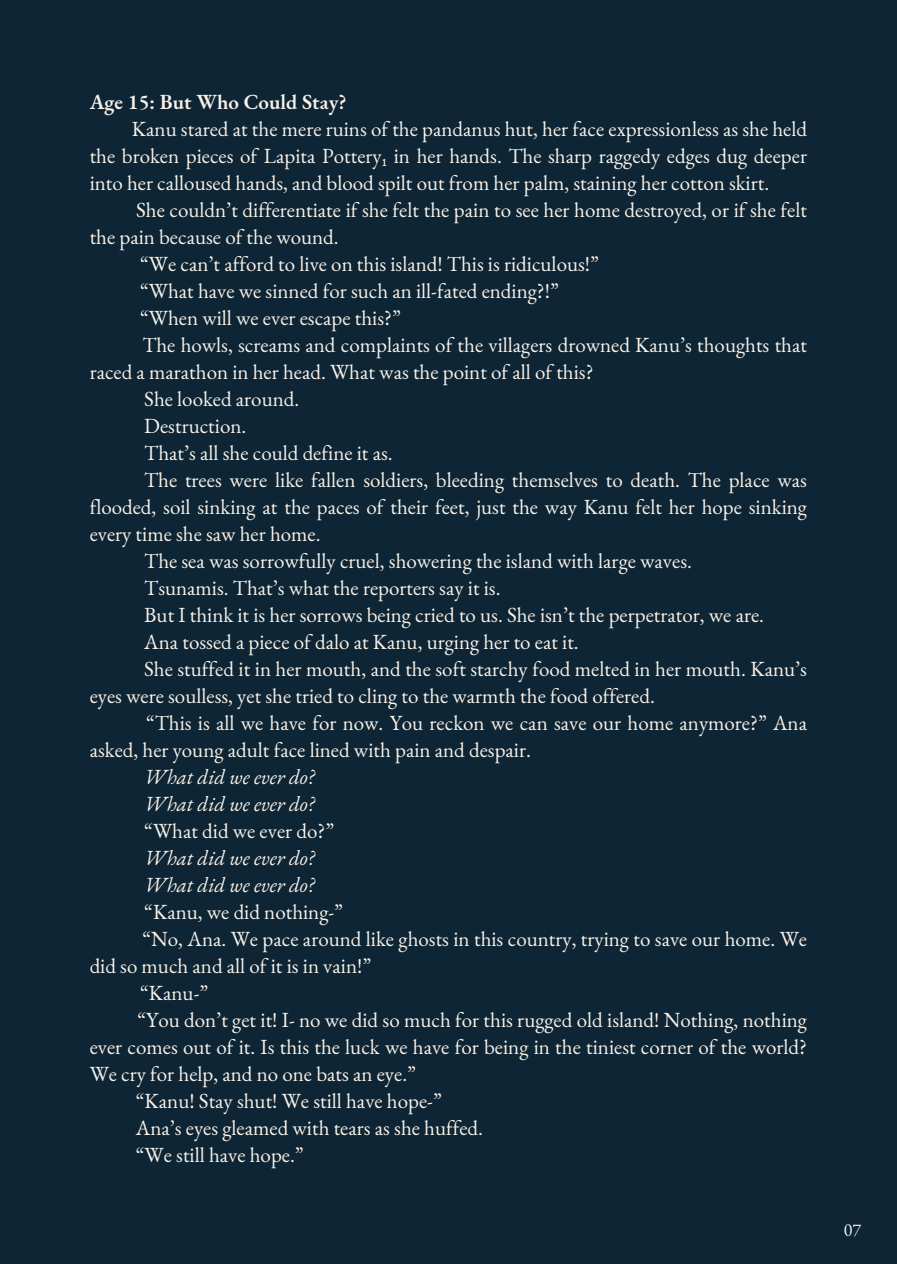
<style>
.page{position:relative;width:897px;height:1264px;background:#fff}
.page>*{position:absolute;margin:0;border:0;box-sizing:border-box;transform-origin:0 0}
.t1{font:21px "EB Garamond";color:#faf2e9}
.t2{font:italic 21px "EB Garamond";color:#faf2e9}
.t3{font:600 21px "EB Garamond";color:#faf2e9}
.t4{font:18px "EB Garamond";color:#f8f5f2}
</style>
<div class="page">
<div style="left:0;top:0;width:897px;height:1263px;background:#0d2534"></div>
<p class="t3" style="left:90px;top:88px;width:258px">Age 15: But Who Could Stay?</p>
<p class="t1" style="left:132px;top:115px;width:676px">Kanu stared at the mere ruins of the pandanus hut, her face expressionless as she held</p>
<p class="t1" style="left:90px;top:142px;width:719px">the broken pieces of Lapita Pottery₁ in her hands. The sharp raggedy edges dug deeper</p>
<p class="t1" style="left:90px;top:169px;width:681px">into her calloused hands, and blood spilt out from her palm, staining her cotton skirt.</p>
<p class="t1" style="left:136px;top:196px;width:672px">She couldn’t differentiate if she felt the pain to see her home destroyed, or if she felt</p>
<p class="t1" style="left:90px;top:223px;width:251px">the pain because of the wound.</p>
<p class="t1" style="left:140px;top:250px;width:460px">“We can’t afford to live on this island! This is ridiculous!”</p>
<p class="t1" style="left:140px;top:277px;width:420px">“What have we sinned for such an ill-fated ending?!”</p>
<p class="t1" style="left:140px;top:304px;width:262px">“When will we ever escape this?”</p>
<p class="t1" style="left:142px;top:331px;width:666px">The howls, screams and complaints of the villagers drowned Kanu’s thoughts that</p>
<p class="t1" style="left:90px;top:358px;width:505px">raced a marathon in her head. What was the point of all of this?</p>
<p class="t1" style="left:144px;top:385px;width:156px">She looked around.</p>
<p class="t1" style="left:144px;top:412px;width:104px">Destruction.</p>
<p class="t1" style="left:144px;top:439px;width:250px">That’s all she could define it as.</p>
<p class="t1" style="left:144px;top:466px;width:664px">The trees were like fallen soldiers, bleeding themselves to death. The place was</p>
<p class="t1" style="left:90px;top:493px;width:719px">flooded, soil sinking at the paces of their feet, just the way Kanu felt her hope sinking</p>
<p class="t1" style="left:90px;top:520px;width:232px">every time she saw her home.</p>
<p class="t1" style="left:144px;top:547px;width:549px">The sea was sorrowfully cruel, showering the island with large waves.</p>
<p class="t1" style="left:144px;top:574px;width:358px">Tsunamis. That’s what the reporters say it is.</p>
<p class="t1" style="left:144px;top:601px;width:621px">But I think it is her sorrows being cried to us. She isn’t the perpetrator, we are.</p>
<p class="t1" style="left:144px;top:628px;width:436px">Ana tossed a piece of dalo at Kanu, urging her to eat it.</p>
<p class="t1" style="left:144px;top:655px;width:664px">She stuffed it in her mouth, and the soft starchy food melted in her mouth. Kanu’s</p>
<p class="t1" style="left:90px;top:682px;width:567px">eyes were soulless, yet she tried to cling to the warmth the food offered.</p>
<p class="t1" style="left:146px;top:709px;width:662px">“This is all we have for now. You reckon we can save our home anymore?” Ana</p>
<p class="t1" style="left:90px;top:736px;width:443px">asked, her young adult face lined with pain and despair.</p>
<p class="t2" style="left:144px;top:763px;width:172px">What did we ever do?</p>
<p class="t2" style="left:144px;top:790px;width:172px">What did we ever do?</p>
<p class="t1" style="left:144px;top:817px;width:191px">“What did we ever do?”</p>
<p class="t2" style="left:144px;top:844px;width:172px">What did we ever do?</p>
<p class="t2" style="left:144px;top:871px;width:172px">What did we ever do?</p>
<p class="t1" style="left:144px;top:898px;width:200px">“Kanu, we did nothing-”</p>
<p class="t1" style="left:142px;top:925px;width:666px">“No, Ana. We pace around like ghosts in this country, trying to save our home. We</p>
<p class="t1" style="left:90px;top:952px;width:283px">did so much and all of it is in vain!”</p>
<p class="t1" style="left:140px;top:979px;width:70px">“Kanu-”</p>
<p class="t1" style="left:137px;top:1006px;width:671px">“You don’t get it! I- no we did so much for this rugged old island! Nothing, nothing</p>
<p class="t1" style="left:90px;top:1033px;width:719px">ever comes out of it. Is this the luck we have for being in the tiniest corner of the world?</p>
<p class="t1" style="left:90px;top:1060px;width:328px">We cry for help, and no one bats an eye.”</p>
<p class="t1" style="left:136px;top:1087px;width:307px">“Kanu! Stay shut! We still have hope-”</p>
<p class="t1" style="left:136px;top:1114px;width:349px">Ana’s eyes gleamed with tears as she huffed.</p>
<p class="t1" style="left:136px;top:1141px;width:169px">“We still have hope.”</p>
<h1 class="t4" style="left:843px;top:1217px;width:19px">07</h1>
</div>
